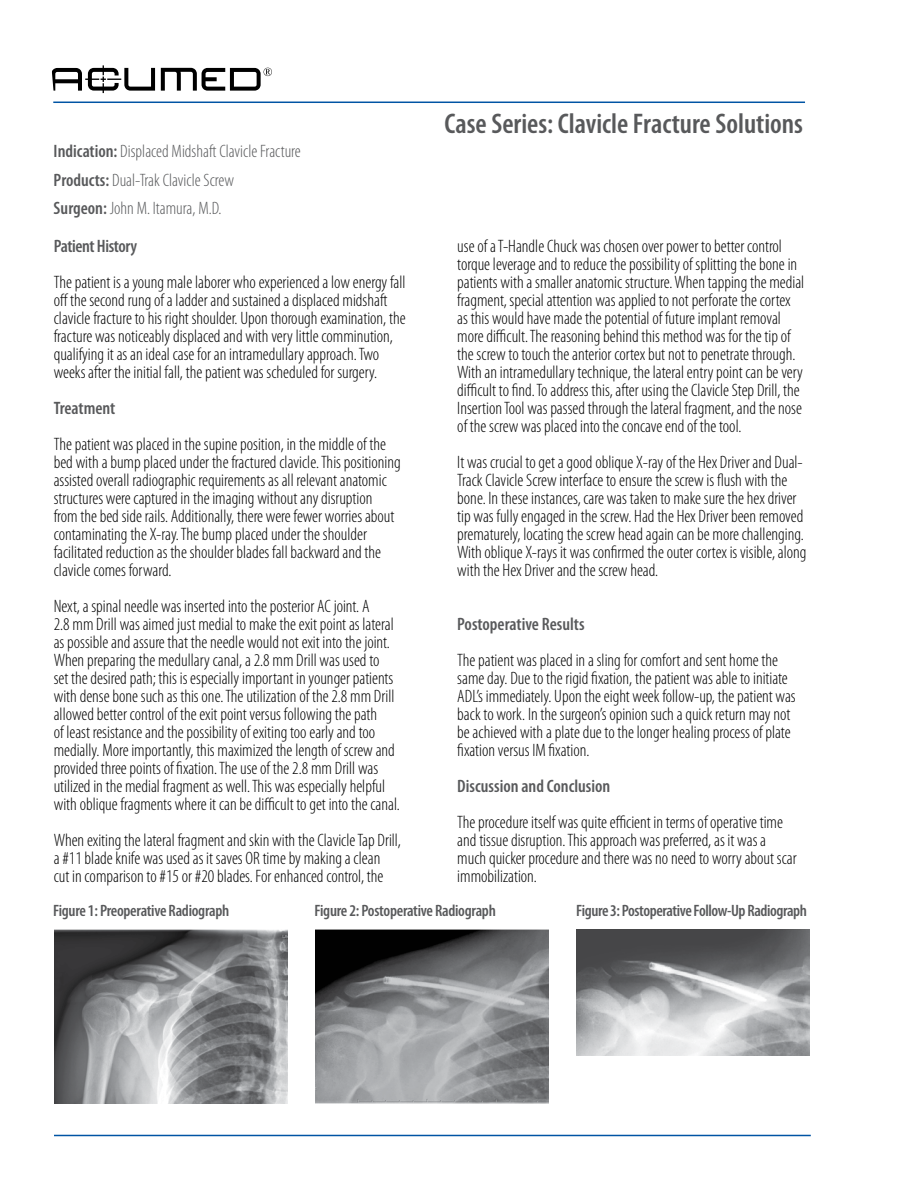
<style>
.page{position:relative;width:918px;height:1188px;background:#fff}
.page>*{position:absolute;margin:0;border:0;box-sizing:border-box;transform-origin:0 0}
.t1{font:600 condensed 28.5px "Myriad Pro";color:#58595b}
.t2{font:300 condensed 18px/18px "Myriad Pro";color:#000}
.t3{font:300 condensed 18px "Myriad Pro";color:#58595b}
.t4{font:600 condensed 18px "Myriad Pro";color:#58595b}
.t5{font:600 condensed 18px "Myriad Pro";letter-spacing:-.02em;color:#58595b}
.t6{font:600 condensed 16.5px "Myriad Pro";letter-spacing:-.025em;color:#58595b}
.s1{font-weight:600}
</style>
<div class="page">
<svg style="left:52px;top:65px;width:103px;height:28px"></svg>
<svg style="left:161px;top:68px;width:111px;height:23px"></svg>
<hr style="left:53px;top:102px;width:752px;height:1px;background:#0054a4">
<img style="left:55px;top:929px;width:233px;height:174px">
<img style="left:315px;top:929px;width:233px;height:175px">
<img style="left:577px;top:929px;width:233px;height:127px">
<hr style="left:54px;top:1135px;width:757px;height:1px;background:#0054a4">
<p class="t1" style="left:445px;top:108px;width:360px">Case Series: Clavicle Fracture Solutions</p>
<p class="t3" style="left:54px;top:142px;width:249px"><span class="s1">Indication:</span> Displaced Midshaft Clavicle Fracture</p>
<p class="t3" style="left:54px;top:170px;width:182px"><span class="s1">Products:</span> Dual-Trak Clavicle Screw</p>
<p class="t3" style="left:54px;top:198px;width:169px"><span class="s1">Surgeon:</span> John M. Itamura, M.D.</p>
<p class="t5" style="left:54px;top:236px;width:85px">Patient History</p>
<p class="t2" style="left:54px;top:273px;width:354px">The patient is a young male laborer who experienced a low energy fall off the second rung of a ladder and sustained a displaced midshaft clavicle fracture to his right shoulder. Upon thorough examination, the fracture was noticeably displaced and with very little comminution, qualifying it as an ideal case for an intramedullary approach. Two weeks after the initial fall, the patient was scheduled for surgery.</p>
<p class="t4" style="left:54px;top:398px;width:63px">Treatment</p>
<p class="t2" style="left:54px;top:435px;width:349px">The patient was placed in the supine position, in the middle of the bed with a bump placed under the fractured clavicle. This positioning assisted overall radiographic requirements as all relevant anatomic structures were captured in the imaging without any disruption from the bed side rails. Additionally, there were fewer worries about contaminating the X-ray. The bump placed under the shoulder facilitated reduction as the shoulder blades fall backward and the clavicle comes forward.</p>
<p class="t2" style="left:54px;top:597px;width:317px">Next, a spinal needle was inserted into the posterior AC joint. A</p>
<p class="t2" style="left:54px;top:615px;width:348px">2.8 mm Drill was aimed just medial to make the exit point as lateral as possible and assure that the needle would not exit into the joint.<br>When preparing the medullary canal, a 2.8 mm Drill was used to<br>set the desired path; this is especially important in younger patients with dense bone such as this one. The utilization of the 2.8 mm Drill allowed better control of the exit point versus following the path<br>of least resistance and the possibility of exiting too early and too medially. More importantly, this maximized the length of screw and provided three points of fixation. The use of the 2.8 mm Drill was utilized in the medial fragment as well. This was especially helpful with oblique fragments where it can be difficult to get into the canal.</p>
<p class="t2" style="left:54px;top:831px;width:349px">When exiting the lateral fragment and skin with the Clavicle Tap Drill, a #11 blade knife was used as it saves OR time by making a clean<br>cut in comparison to #15 or #20 blades. For enhanced control, the</p>
<p class="t2" style="left:457px;top:237px;width:349px">use of a T-Handle Chuck was chosen over power to better control torque leverage and to reduce the possibility of splitting the bone in patients with a smaller anatomic structure. When tapping the medial fragment, special attention was applied to not perforate the cortex as this would have made the potential of future implant removal more difficult. The reasoning behind this method was for the tip of the screw to touch the anterior cortex but not to penetrate through.<br>With an intramedullary technique, the lateral entry point can be very difficult to find. To address this, after using the Clavicle Step Drill, the Insertion Tool was passed through the lateral fragment, and the nose of the screw was placed into the concave end of the tool.</p>
<p class="t2" style="left:457px;top:453px;width:351px">It was crucial to get a good oblique X-ray of the Hex Driver and Dual-Track Clavicle Screw interface to ensure the screw is flush with the bone. In these instances, care was taken to make sure the hex driver tip was fully engaged in the screw. Had the Hex Driver been removed prematurely, locating the screw head again can be more challenging.<br>With oblique X-rays it was confirmed the outer cortex is visible, along with the Hex Driver and the screw head.</p>
<p class="t4" style="left:457px;top:614px;width:129px">Postoperative Results</p>
<p class="t2" style="left:457px;top:651px;width:340px">The patient was placed in a sling for comfort and sent home the same day. Due to the rigid fixation, the patient was able to initiate ADL’s immediately. Upon the eight week follow-up, the patient was back to work. In the surgeon’s opinion such a quick return may not be achieved with a plate due to the longer healing process of plate fixation versus IM fixation.</p>
<p class="t4" style="left:457px;top:776px;width:154px">Discussion and Conclusion</p>
<p class="t2" style="left:457px;top:813px;width:341px">The procedure itself was quite efficient in terms of operative time and tissue disruption. This approach was preferred, as it was a much quicker procedure and there was no need to worry about scar immobilization.</p>
<p class="t6" style="left:315px;top:901px;width:183px">Figure 2: Postoperative Radiograph</p>
<p class="t6" style="left:576px;top:901px;width:232px">Figure 3: Postoperative Follow-Up Radiograph</p>
<p class="t6" style="left:53px;top:901px;width:178px">Figure 1: Preoperative Radiograph</p>
</div>
